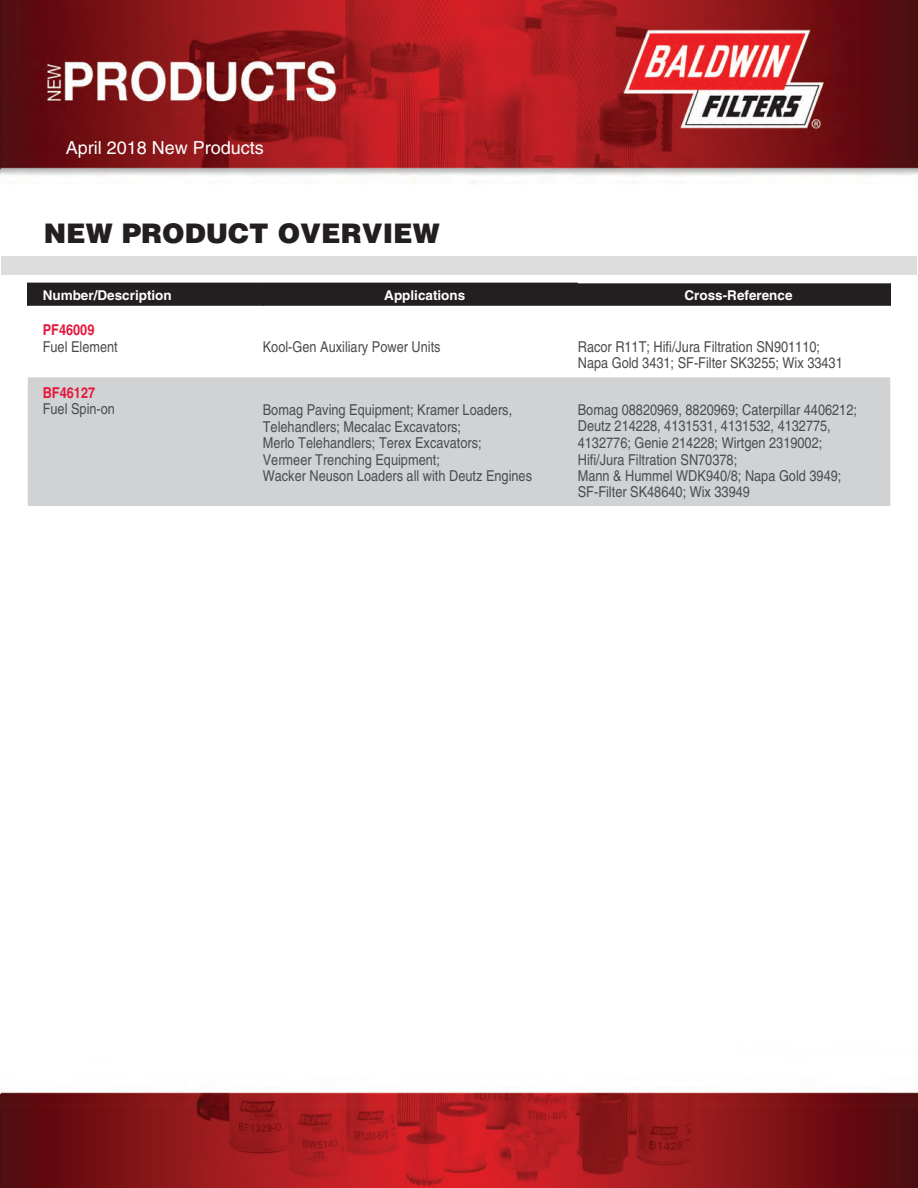
<style>
.page{position:relative;width:918px;height:1188px;background:#fff}
.page>*{position:absolute;margin:0;border:0;box-sizing:border-box;transform-origin:0 0}
.t1{font:900 27px "Helvetica";color:#231f20}
.t2{font:18px "Helvetica";color:#fff}
.t3{font:15px/16.5px "Helvetica";color:#4b4c4d;scale:.85 1}
.t4{font:700 15px "Helvetica";color:#e4183e;scale:.85 1}
.t5{font:700 13.5px "Helvetica";color:#fff}
</style>
<div class="page">
<img style="left:1px;top:181px;width:916px;height:1007px">
<img style="left:1px;top:0;width:916px;height:176px">
<div style="left:0;top:256px;width:917px;height:19px;background:#dedddd"></div>
<hr style="left:0;top:0;width:1px;height:1188px;background:#fff">
<div style="left:28px;top:377px;width:862px;height:129px;background:#d1d2d4"></div>
<div style="left:27px;top:283px;width:864px;height:23px;background:#231f20"></div>
<p class="t2" style="left:66px;top:137px;width:200px">April 2018 New Products</p>
<h1 class="t1" style="left:44px;top:215px;width:397px">NEW PRODUCT OVERVIEW</h1>
<p class="t5" style="left:43px;top:287px;width:131px">Number/Description</p>
<p class="t5" style="left:384px;top:287px;width:83px">Applications</p>
<p class="t5" style="left:685px;top:287px;width:110px">Cross-Reference</p>
<p class="t4" style="left:43px;top:321px;width:62px">PF46009</p>
<p class="t3" style="left:43px;top:338px;width:90px">Fuel Element</p>
<p class="t3" style="left:263px;top:338px;width:211px">Kool-Gen Auxiliary Power Units</p>
<p class="t3" style="left:578px;top:338px;width:313px">Racor R11T; Hifi/Jura Filtration SN901110;<br>Napa Gold 3431; SF-Filter SK3255; Wix 33431</p>
<p class="t4" style="left:43px;top:384px;width:63px">BF46127</p>
<p class="t3" style="left:43px;top:401px;width:87px">Fuel Spin-on</p>
<p class="t3" style="left:263px;top:401px;width:318px">Bomag Paving Equipment; Kramer Loaders, Telehandlers; Mecalac Excavators;<br>Merlo Telehandlers; Terex Excavators; Vermeer Trenching Equipment;<br>Wacker Neuson Loaders all with Deutz Engines</p>
<p class="t3" style="left:578px;top:401px;width:330px">Bomag 08820969, 8820969; Caterpillar 4406212; Deutz 214228, 4131531, 4131532, 4132775, 4132776; Genie 214228; Wirtgen 2319002; Hifi/Jura Filtration SN70378;<br>Mann &amp; Hummel WDK940/8; Napa Gold 3949; SF-Filter SK48640; Wix 33949</p>
</div>
